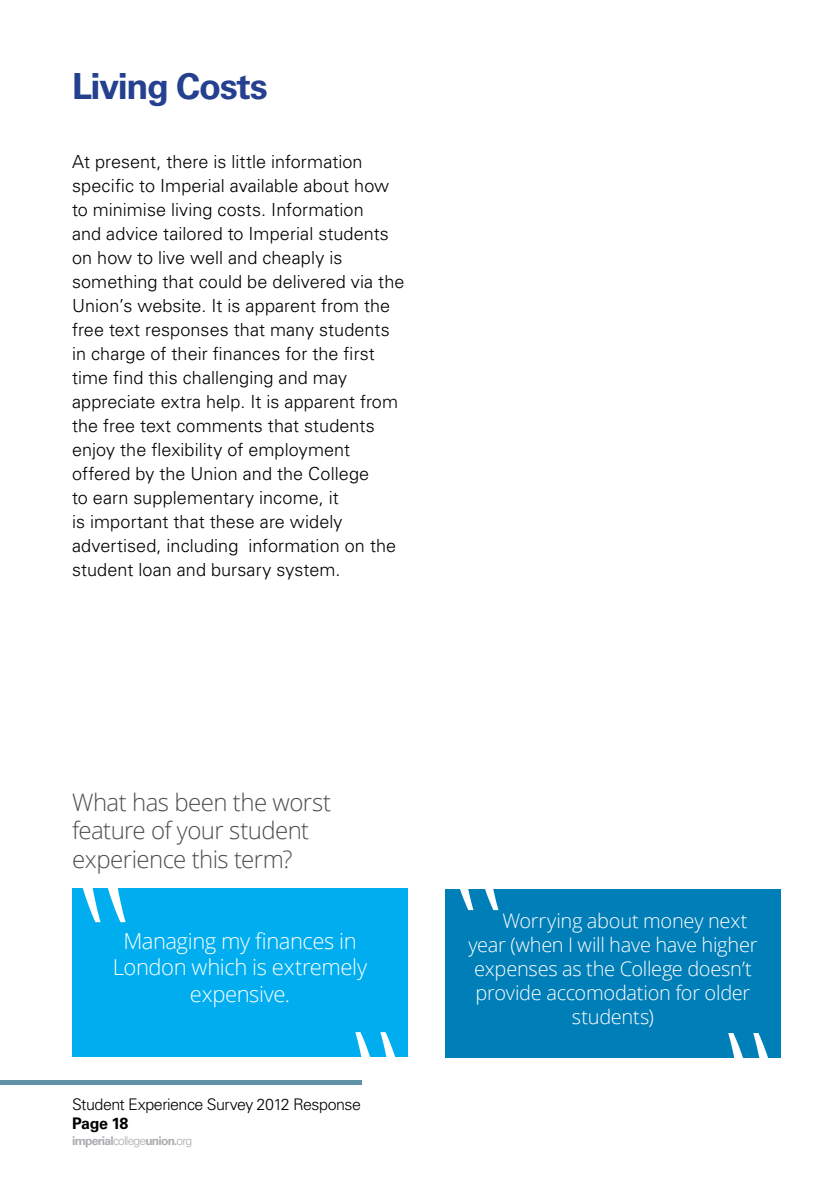
<style>
.page{position:relative;width:840px;height:1191px;background:#fff}
.page>*{position:absolute;margin:0;border:0;box-sizing:border-box;transform-origin:0 0}
.t1{font:700 36px "Univers LT";letter-spacing:-.04em;color:#25408f}
.t2{font:300 24px/28.8px "Open Sans";letter-spacing:-.025em;color:#4d4d4f}
.t3{font:300 22px/26.4px "Open Sans";letter-spacing:-.02em;color:#fff;text-align:center}
.t4{font:300 20px "Open Sans";letter-spacing:-.015em;color:#fff}
.t5{font:300 18px/24px "Univers LT";letter-spacing:.005em;color:#000}
.t6{font:300 16px "Univers LT";letter-spacing:-.03em;color:#000}
.t7{font:700 16px "Univers LT";letter-spacing:-.03em;color:#000}
.t8{font:700 12px "Univers LT";letter-spacing:-.06em;color:#abadb0}
.s1{font-weight:300}
</style>
<div class="page">
<hr style="left:0;top:1080px;width:361px;height:4px;background:#6191a6">
<div style="left:72px;top:888px;width:336px;height:168px;background:#00aeef"></div>
<div style="left:444px;top:889px;width:336px;height:168px;background:#007eb7"></div>
<svg style="left:355px;top:1056px;width:44px;height:1px"></svg>
<svg style="left:727px;top:1057px;width:44px;height:1px"></svg>
<h1 class="t1" style="left:72px;top:65px;width:197px">Living Costs</h1>
<p class="t5" style="left:72px;top:150px;width:333px">At present, there is little information specific to Imperial available about how to minimise living costs. Information<br>and advice tailored to Imperial students on how to live well and cheaply is something that could be delivered via the Union’s website. It is apparent from the free text responses that many students in charge of their finances for the first time find this challenging and may appreciate extra help. It is apparent from the free text comments that students enjoy the flexibility of employment offered by the Union and the College<br>to earn supplementary income, it<br>is important that these are widely advertised, including information on the student loan and bursary system.</p>
<h2 class="t2" style="left:72px;top:787px;width:260px">What has been the worst feature of your student experience this term?</h2>
<p class="t3" style="left:113px;top:927px;width:256px">Managing my finances in<br>London which is extremely</p>
<p class="t3" style="left:190px;top:979px;width:102px">expensive.</p>
<p class="t6" style="left:72px;top:1094px;width:290px">Student Experience Survey 2012 Response</p>
<p class="t7" style="left:72px;top:1113px;width:58px">Page 18</p>
<p class="t8" style="left:72px;top:1133px;width:121px">imperial<span class="s1">college</span>union.<span class="s1">org</span></p>
<p class="t4" style="left:502px;top:906px;width:246px">Worrying about money next</p>
<p class="t4" style="left:468px;top:930px;width:290px">year (when I will have have higher</p>
<p class="t4" style="left:474px;top:954px;width:279px">expenses as the College doesn’t</p>
<p class="t4" style="left:475px;top:978px;width:276px">provide accomodation for older</p>
<p class="t4" style="left:571px;top:1002px;width:84px">students)</p>
</div>
